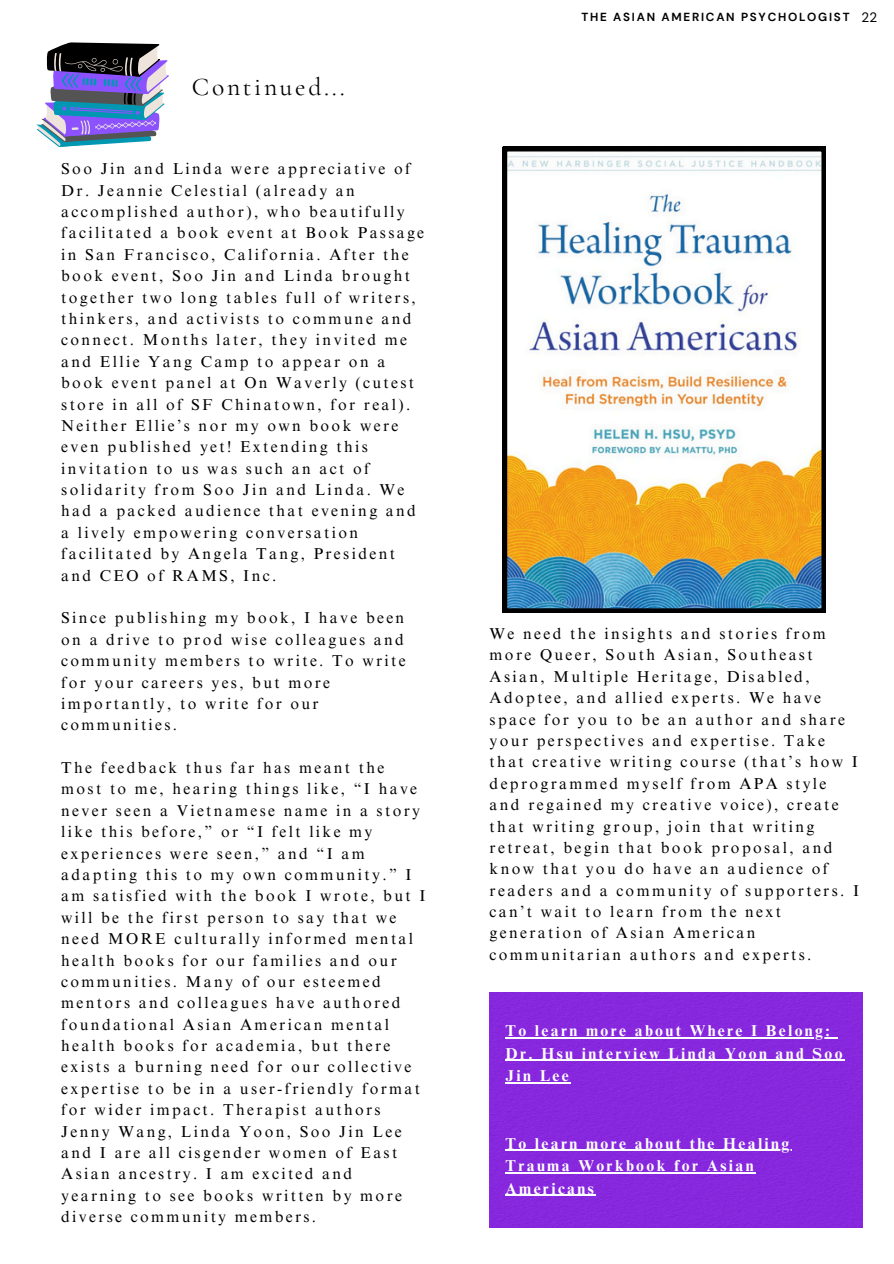
<style>
.page{position:relative;width:894px;height:1264px;background:#fff}
.page>*{position:absolute;margin:0;border:0;box-sizing:border-box;transform-origin:0 0}
.t1{font:25.5px "Cormorant Garamond";letter-spacing:.105em;color:#000}
.t2{font:15.75px/21.3px "Times NRMT Pro";letter-spacing:.15em;color:#000}
.t3{font:700 15.75px/22.5px "Times NRMT Pro";letter-spacing:.15em;color:#fff}
.t4{font:13.5px "DM Sans";color:#000}
.t5{font:700 11.7px "DM Sans";letter-spacing:.15em;color:#000}
</style>
<div class="page">
<img style="left:502px;top:147px;width:323px;height:466px">
<svg style="left:36px;top:42px;width:133px;height:105px"></svg>
<div style="left:489px;top:992px;width:373px;height:235px;background:#8728de"></div>
<hr style="left:505px;top:1037px;width:333px;height:1px;background:#fff">
<hr style="left:505px;top:1059px;width:339px;height:1px;background:#fff">
<hr style="left:505px;top:1082px;width:66px;height:1px;background:#fff">
<hr style="left:505px;top:1149px;width:286px;height:1px;background:#fff">
<hr style="left:505px;top:1172px;width:250px;height:1px;background:#fff">
<hr style="left:505px;top:1194px;width:91px;height:1px;background:#fff">
<p class="t1" style="left:192px;top:71px;width:154px">Continued...</p>
<p class="t2" style="left:61px;top:160px;width:364px">Soo Jin and Linda were appreciative of Dr. Jeannie Celestial (already an accomplished author), who beautifully facilitated a book event at Book Passage in San Francisco, California. After the book event, Soo Jin and Linda brought together two long tables full of writers, thinkers, and activists to commune and connect. Months later, they invited me and Ellie Yang Camp to appear on a book event panel at On Waverly (cutest store in all of SF Chinatown, for real).<br>Neither Ellie’s nor my own book were even published yet! Extending this invitation to us was such an act of solidarity from Soo Jin and Linda. We had a packed audience that evening and a lively empowering conversation facilitated by Angela Tang, President and CEO of RAMS, Inc.</p>
<p class="t2" style="left:61px;top:609px;width:346px">Since publishing my book, I have been on a drive to prod wise colleagues and community members to write. To write for your careers yes, but more importantly, to write for our communities.</p>
<h1 class="t2" style="left:61px;top:759px;width:365px">The feedback thus far has meant the most to me, hearing things like, “I have never seen a Vietnamese name in a story like this before,” or “I felt like my experiences were seen,” and “I am adapting this to my own community.” I am satisfied with the book I wrote, but I will be the first person to say that we need MORE culturally informed mental health books for our families and our communities. Many of our esteemed mentors and colleagues have authored foundational Asian American mental health books for academia, but there exists a burning need for our collective expertise to be in a user-friendly format for wider impact. Therapist authors Jenny Wang, Linda Yoon, Soo Jin Lee and I are all cisgender women of East Asian ancestry. I am excited and yearning to see books written by more diverse community members.</h1>
<p class="t5" style="left:581px;top:9px;width:269px">THE ASIAN AMERICAN PSYCHOLOGIST</p>
<h3 class="t4" style="left:861px;top:9px;width:17px">22</h3>
<h3 class="t2" style="left:489px;top:625px;width:371px">We need the insights and stories from more Queer, South Asian, Southeast Asian, Multiple Heritage, Disabled, Adoptee, and allied experts. We have space for you to be an author and share your perspectives and expertise. Take that creative writing course (that’s how I deprogrammed myself from APA style and regained my creative voice), create that writing group, join that writing retreat, begin that book proposal, and know that you do have an audience of readers and a community of supporters. I can’t wait to learn from the next generation of Asian American communitarian authors and experts.</h3>
<h3 class="t3" style="left:505px;top:1021px;width:338px">To learn more about Where I Belong:<br>Dr. Hsu interview Linda Yoon and Soo<br>Jin Lee</h3>
<h3 class="t3" style="left:505px;top:1134px;width:285px">To learn more about the Healing<br>Trauma Workbook for Asian<br>Americans</h3>
</div>
